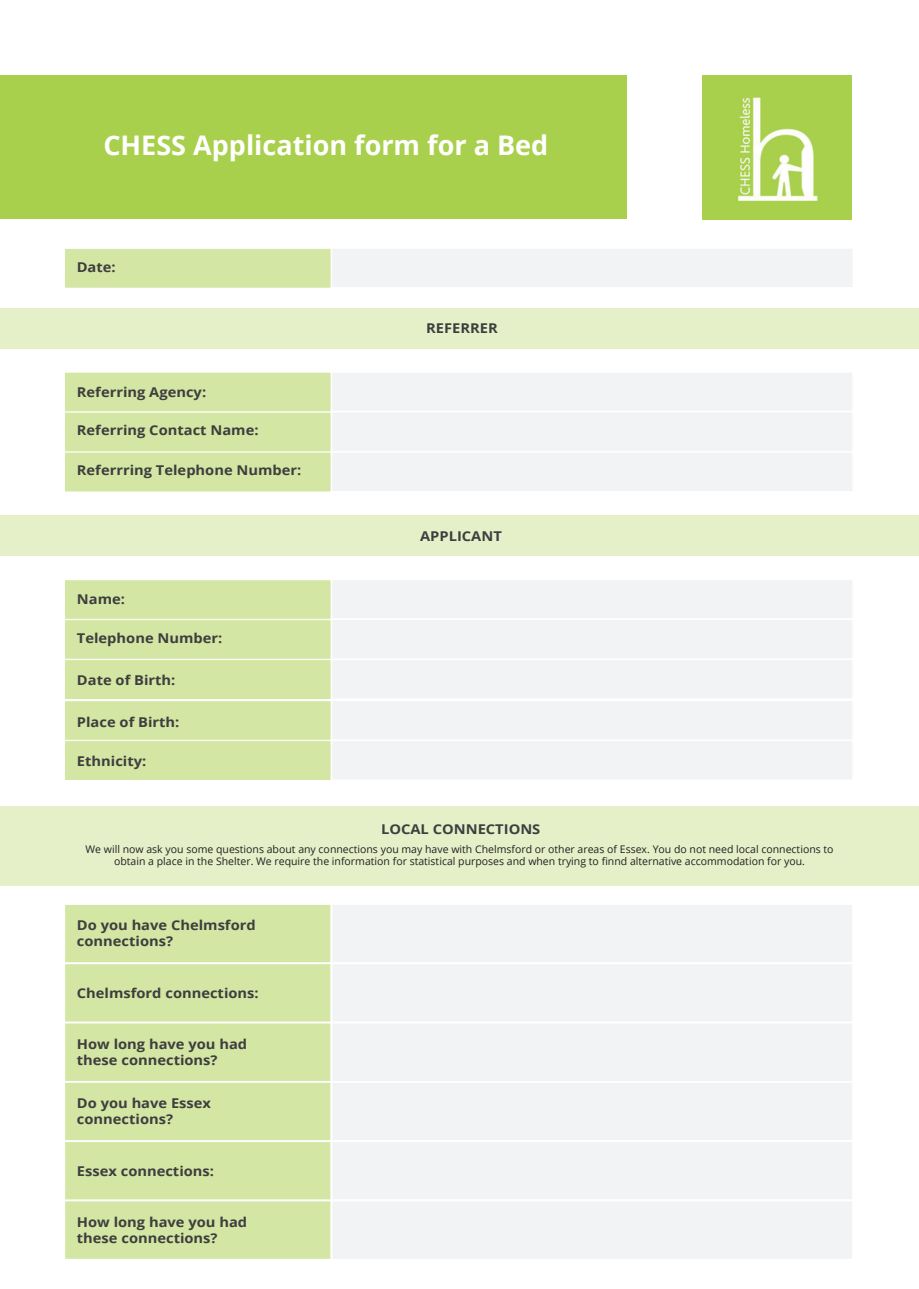
<style>
.page{position:relative;width:919px;height:1289px;background:#fff}
.page>*{position:absolute;margin:0;border:0;box-sizing:border-box;transform-origin:0 0}
.t1{font:700 27px "Open Sans";color:#fff}
.t2{font:700 13.5px/16.2px "Open Sans";color:#3e3e3f;scale:1.09 1}
.t3{font:10.5px/12.6px "Open Sans";color:#231f20;text-align:center}
</style>
<div class="page">
<div style="left:0;top:76px;width:626px;height:143px;background:#a9d04c"></div>
<img style="left:702px;top:76px;width:149px;height:143px">
<div style="left:63px;top:247px;width:269px;height:42px;background:#d3e6a3;border:2px solid #fff"></div>
<div style="left:0;top:308px;width:918px;height:40px;background:#e5f0c9"></div>
<div style="left:331px;top:247px;width:523px;height:41px;background:#f2f3f4;border:2px solid #fff"></div>
<div style="left:63px;top:371px;width:269px;height:42px;background:#d3e6a3;border:2px solid #fff"></div>
<div style="left:331px;top:371px;width:522px;height:41px;background:#f2f3f4;border:2px solid #fff"></div>
<div style="left:63px;top:411px;width:269px;height:42px;background:#d3e6a3;border:2px solid #fff"></div>
<div style="left:331px;top:411px;width:522px;height:41px;background:#f2f3f4;border:2px solid #fff"></div>
<div style="left:63px;top:451px;width:269px;height:42px;background:#d3e6a3;border:2px solid #fff"></div>
<div style="left:331px;top:451px;width:522px;height:41px;background:#f2f3f4;border:2px solid #fff"></div>
<div style="left:0;top:515px;width:918px;height:40px;background:#e5f0c9"></div>
<div style="left:63px;top:578px;width:269px;height:42px;background:#d3e6a3;border:2px solid #fff"></div>
<div style="left:331px;top:578px;width:522px;height:41px;background:#f2f3f4;border:2px solid #fff"></div>
<div style="left:63px;top:618px;width:269px;height:42px;background:#d3e6a3;border:2px solid #fff"></div>
<div style="left:331px;top:618px;width:522px;height:42px;background:#f2f3f4;border:2px solid #fff"></div>
<div style="left:63px;top:658px;width:269px;height:42px;background:#d3e6a3;border:2px solid #fff"></div>
<div style="left:331px;top:658px;width:522px;height:42px;background:#f2f3f4;border:2px solid #fff"></div>
<div style="left:63px;top:699px;width:269px;height:42px;background:#d3e6a3;border:2px solid #fff"></div>
<div style="left:331px;top:699px;width:522px;height:42px;background:#f2f3f4;border:2px solid #fff"></div>
<div style="left:63px;top:739px;width:269px;height:42px;background:#d3e6a3;border:2px solid #fff"></div>
<div style="left:331px;top:739px;width:522px;height:42px;background:#f2f3f4;border:2px solid #fff"></div>
<div style="left:0;top:805px;width:918px;height:80px;background:#e5f0c9"></div>
<div style="left:63px;top:903px;width:269px;height:61px;background:#d3e6a3;border:2px solid #fff"></div>
<div style="left:330px;top:903px;width:524px;height:61px;background:#f2f3f4;border:2px solid #fff"></div>
<div style="left:63px;top:962px;width:269px;height:61px;background:#d3e6a3;border:2px solid #fff"></div>
<div style="left:330px;top:962px;width:524px;height:61px;background:#f2f3f4;border:2px solid #fff"></div>
<div style="left:63px;top:1021px;width:269px;height:61px;background:#d3e6a3;border:2px solid #fff"></div>
<div style="left:330px;top:1021px;width:524px;height:61px;background:#f2f3f4;border:2px solid #fff"></div>
<div style="left:63px;top:1080px;width:269px;height:61px;background:#d3e6a3;border:2px solid #fff"></div>
<div style="left:330px;top:1080px;width:524px;height:61px;background:#f2f3f4;border:2px solid #fff"></div>
<div style="left:63px;top:1140px;width:269px;height:61px;background:#d3e6a3;border:2px solid #fff"></div>
<div style="left:330px;top:1140px;width:524px;height:61px;background:#f2f3f4;border:2px solid #fff"></div>
<div style="left:63px;top:1199px;width:269px;height:61px;background:#d3e6a3;border:2px solid #fff"></div>
<div style="left:330px;top:1199px;width:524px;height:61px;background:#f2f3f4;border:2px solid #fff"></div>
<h1 class="t1" style="left:103px;top:126px;width:446px">CHESS Application form for a Bed</h1>
<p class="t2" style="left:77px;top:259px;width:37px">Date:</p>
<p class="t2" style="left:77px;top:383px;width:120px">Referring Agency:</p>
<p class="t2" style="left:77px;top:421px;width:168px">Referring Contact Name:</p>
<p class="t2" style="left:77px;top:461px;width:207px">Referrring Telephone Number:</p>
<p class="t2" style="left:77px;top:590px;width:46px">Name:</p>
<p class="t2" style="left:77px;top:629px;width:135px">Telephone Number:</p>
<p class="t2" style="left:77px;top:672px;width:92px">Date of Birth:</p>
<p class="t2" style="left:77px;top:713px;width:95px">Place of Birth:</p>
<p class="t2" style="left:77px;top:753px;width:65px">Ethnicity:</p>
<p class="t2" style="left:426px;top:320px;width:67px">REFERRER</p>
<p class="t2" style="left:420px;top:527px;width:76px">APPLICANT</p>
<p class="t2" style="left:381px;top:821px;width:148px">LOCAL CONNECTIONS</p>
<p class="t3" style="left:85px;top:842px;width:749px">We will now ask you some questions about any connections you may have with Chelmsford or other areas of Essex. You do not need local connections to obtain a place in the Shelter. We require the information for statistical purposes and when trying to finnd alternative accommodation for you.</p>
<p class="t2" style="left:77px;top:916px;width:165px">Do you have Chelmsford connections?</p>
<p class="t2" style="left:77px;top:985px;width:168px">Chelmsford connections:</p>
<p class="t2" style="left:77px;top:1035px;width:158px">How long have you had these connections?</p>
<p class="t2" style="left:77px;top:1094px;width:124px">Do you have Essex connections?</p>
<p class="t2" style="left:77px;top:1162px;width:127px">Essex connections:</p>
<p class="t2" style="left:77px;top:1213px;width:158px">How long have you had these connections?</p>
</div>
